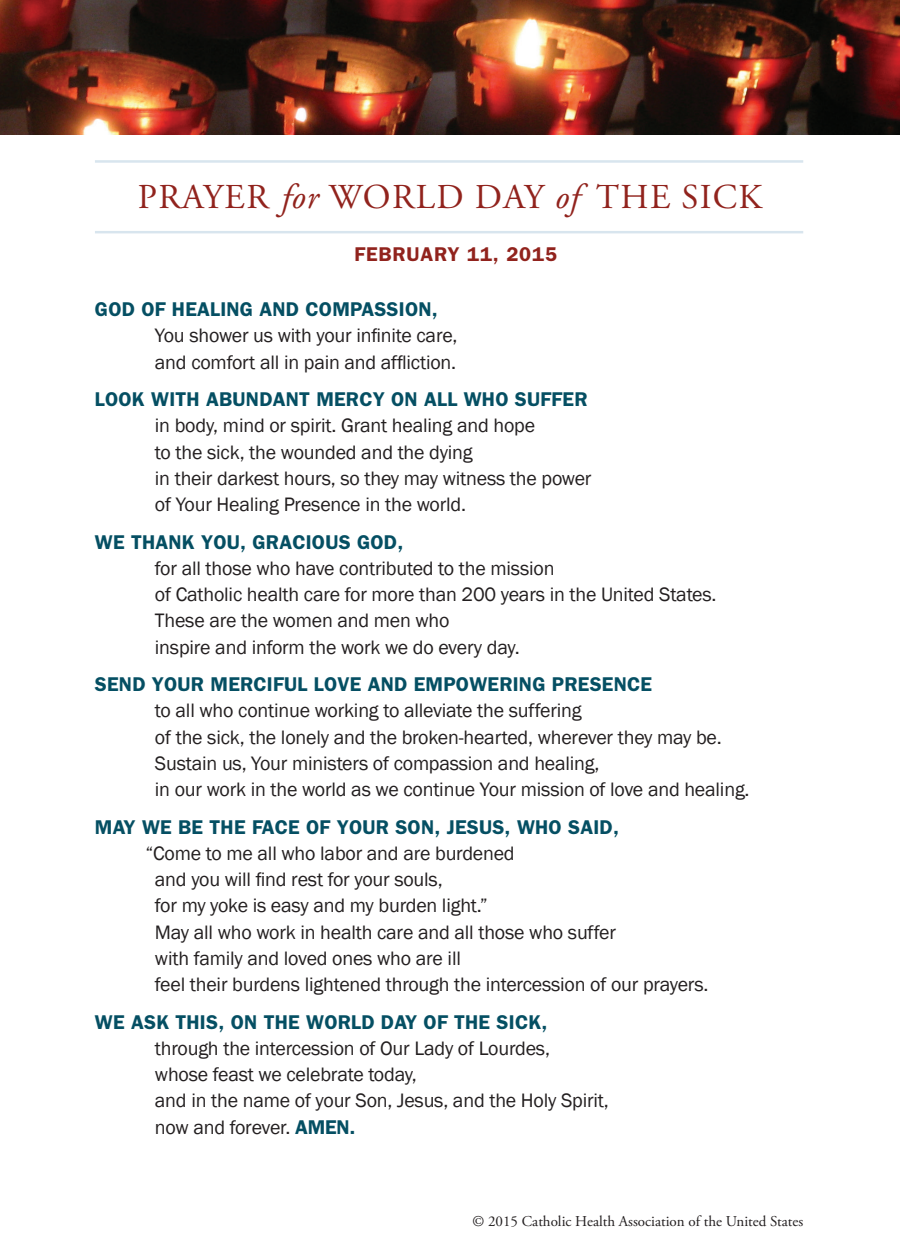
<style>
.page{position:relative;width:900px;height:1260px;background:#fff}
.page>*{position:absolute;margin:0;border:0;box-sizing:border-box;transform-origin:0 0}
.t1{font:35px "Adobe Garamond Pro";letter-spacing:.04em;color:#91231d}
.t2{font:20px/26.2px "Franklin Gothic";letter-spacing:-.01em;color:#231f20}
.t3{font:600 20px "Franklin Gothic";letter-spacing:.01em;color:#054f63}
.t4{font:600 20px "Franklin Gothic";letter-spacing:.04em;color:#91231d}
.t5{font:15px "Adobe Garamond Pro";color:#231f20}
.s1{font-style:italic}
.s2{font-weight:600;color:#054f63}
</style>
<div class="page">
<hr style="left:95px;top:231px;width:708px;height:2px;background:#d8e5ee">
<hr style="left:95px;top:160px;width:708px;height:3px;background:#d8e5ee">
<img style="left:0;top:0;width:900px;height:135px">
<h1 class="t1" style="left:138px;top:176px;width:626px">Prayer <span class="s1">for</span> World Day <span class="s1">of</span> the Sick</h1>
<p class="t4" style="left:354px;top:243px;width:13px">FEB</p>
<p class="t4" style="left:392px;top:243px;width:166px">RUARY 11, 2015</p>
<p class="t3" style="left:95px;top:298px;width:344px">GOD OF HEALING AND COMPASSION,</p>
<p class="t2" style="left:155px;top:323px;width:304px">You shower us with your infinite care, and comfort all in pain and affliction.</p>
<p class="t3" style="left:95px;top:388px;width:494px">LOOK WITH ABUNDANT MERCY ON ALL WHO SUFFER</p>
<p class="t2" style="left:155px;top:413px;width:438px">in body, mind or spirit. Grant healing and hope<br>to the sick, the wounded and the dying<br>in their darkest hours, so they may witness the power of Your Healing Presence in the world.</p>
<p class="t3" style="left:95px;top:530px;width:310px">WE THANK YOU, GRACIOUS GOD,</p>
<p class="t2" style="left:155px;top:556px;width:563px">for all those who have contributed to the mission<br>of Catholic health care for more than 200 years in the United States.<br>These are the women and men who<br>inspire and inform the work we do every day.</p>
<p class="t3" style="left:95px;top:672px;width:559px">SEND YOUR MERCIFUL LOVE AND EMPOWERING PRESENCE</p>
<p class="t2" style="left:155px;top:698px;width:596px">to all who continue working to alleviate the suffering<br>of the sick, the lonely and the broken-hearted, wherever they may be.<br>Sustain us, Your ministers of compassion and healing,<br>in our work in the world as we continue Your mission of love and healing.</p>
<p class="t3" style="left:95px;top:815px;width:526px">MAY WE BE THE FACE OF YOUR SON, JESUS, WHO SAID,</p>
<p class="t2" style="left:155px;top:840px;width:555px;text-indent:-10px">“Come to me all who labor and are burdened<br>and you will find rest for your souls,<br>for my yoke is easy and my burden light.”<br>May all who work in health care and all those who suffer<br>with family and loved ones who are ill<br>feel their burdens lightened through the intercession of our prayers.</p>
<p class="t3" style="left:95px;top:1010px;width:454px">WE ASK THIS, ON THE WORLD DAY OF THE SICK,</p>
<p class="t2" style="left:155px;top:1035px;width:455px">through the intercession of Our Lady of Lourdes,<br>whose feast we celebrate today,<br>and in the name of your Son, Jesus, and the Holy Spirit, now and forever. <span class="s2">AMEN.</span></p>
<p class="t5" style="left:473px;top:1212px;width:332px">© 2015 Catholic Health Association of the United States</p>
</div>
